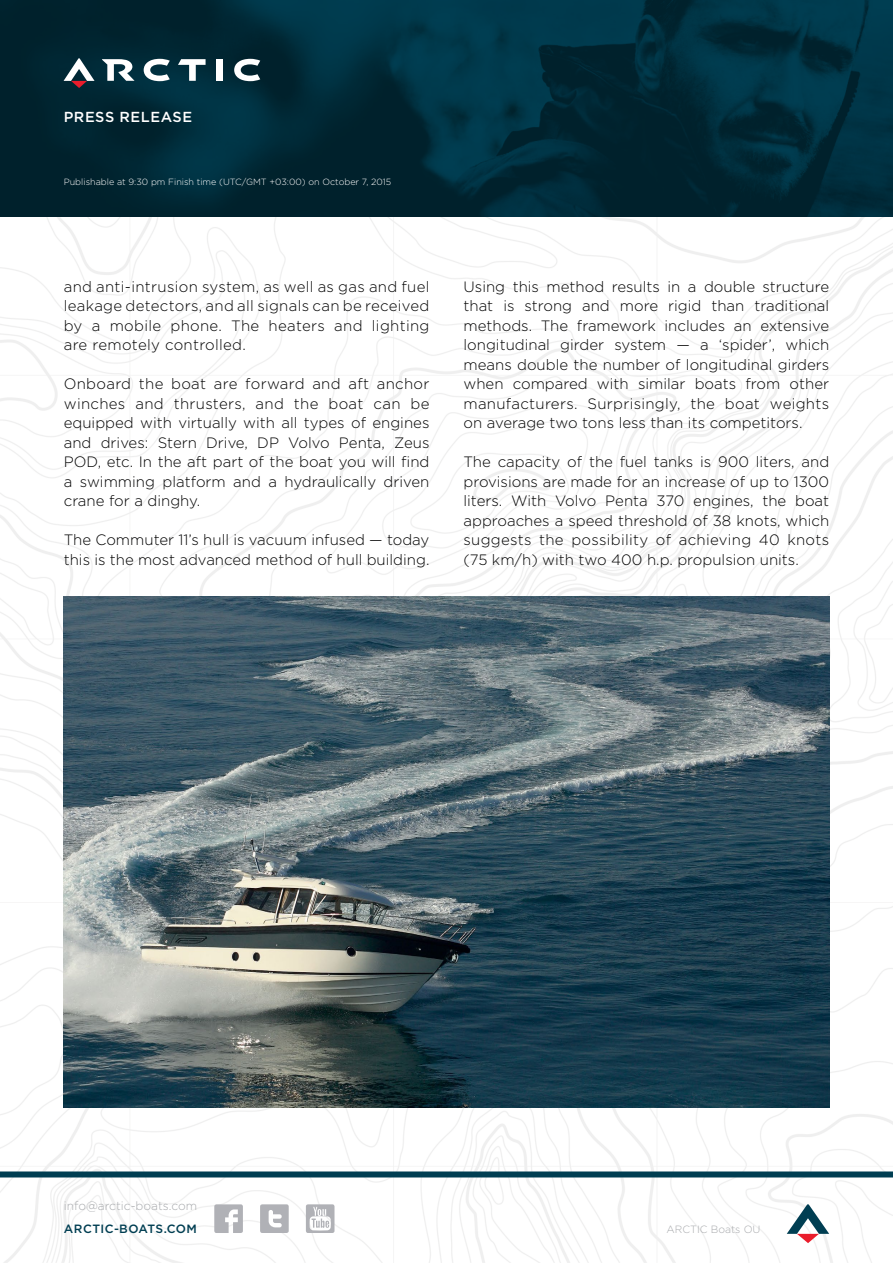
<style>
.page{position:relative;width:893px;height:1263px;background:#fff}
.page>*{position:absolute;margin:0;border:0;box-sizing:border-box;transform-origin:0 0}
.t1{font:300 15px/19.5px "Gotham Pro";color:#000}
.t2{font:300 15px/19.5px "Gotham Pro";letter-spacing:.02em;color:#000;text-align:right}
.t3{font:500 14.55px "Gotham Pro";letter-spacing:.04em;color:#fff}
.t4{font:300 12px "Gotham Pro";color:#a7a9ac}
.t5{font:500 12px "Gotham Pro";letter-spacing:.04em;color:#003e52}
.t6{font:300 10.5px "Gotham Pro";color:#a7a9ac}
.t7{font:300 9px "Gotham Pro";color:#fff}
</style>
<div class="page">
<img style="left:0;top:216px;width:893px;height:1047px">
<div style="left:0;top:1171px;width:893px;height:6px;background:#003e52"></div>
<img style="left:64px;top:596px;width:765px;height:512px">
<svg style="left:787px;top:1204px;width:42px;height:39px"></svg>
<svg style="left:214px;top:1204px;width:29px;height:29px"></svg>
<svg style="left:260px;top:1204px;width:29px;height:29px"></svg>
<svg style="left:306px;top:1204px;width:28px;height:29px"></svg>
<svg style="left:0;top:0;width:893px;height:216px;background:#002b39"></svg>
<svg style="left:144px;top:59px;width:26px;height:22px"></svg>
<svg style="left:234px;top:59px;width:26px;height:22px"></svg>
<div style="left:216px;top:59px;width:7px;height:22px;background:#fff"></div>
<svg style="left:102px;top:59px;width:33px;height:22px"></svg>
<svg style="left:178px;top:59px;width:28px;height:22px"></svg>
<svg style="left:64px;top:58px;width:31px;height:30px"></svg>
<p class="t3" style="left:64px;top:108px;width:130px">PRESS RELEASE</p>
<p class="t7" style="left:64px;top:177px;width:329px">Publishable at 9:30 pm Finish time (UTC/GMT +03:00) on October 7, 2015</p>
<p class="t2" style="left:64px;top:277px;width:367px">and anti-intrusion system, as well as gas and fuel leakage detectors, and all signals can be received lighting</p>
<p class="t2" style="left:64px;top:316px;width:184px;text-align:left">by<br>are remotely controlled.</p>
<p class="t1" style="left:110px;top:316px;width:53px">mobile</p>
<p class="t1" style="left:171px;top:316px;width:53px">phone.</p>
<p class="t1" style="left:231px;top:316px;width:29px">The</p>
<p class="t2" style="left:269px;top:316px;width:58px">heaters</p>
<p class="t1" style="left:334px;top:316px;width:30px">and</p>
<p class="t1" style="left:92px;top:316px;width:10px">a</p>
<p class="t2" style="left:64px;top:374px;width:69px">Onboard</p>
<p class="t1" style="left:139px;top:374px;width:26px">the</p>
<p class="t1" style="left:171px;top:374px;width:37px">boat</p>
<p class="t1" style="left:214px;top:374px;width:25px">are</p>
<p class="t1" style="left:245px;top:374px;width:61px">forward</p>
<p class="t1" style="left:312px;top:374px;width:30px">and</p>
<p class="t1" style="left:348px;top:374px;width:22px">aft</p>
<p class="t1" style="left:377px;top:374px;width:54px">anchor</p>
<p class="t2" style="left:64px;top:394px;width:63px">winches</p>
<p class="t1" style="left:64px;top:413px;width:367px">equipped with virtually with all types of engines</p>
<p class="t1" style="left:394px;top:433px;width:37px">Zeus</p>
<p class="t1" style="left:135px;top:394px;width:30px">and</p>
<p class="t2" style="left:174px;top:394px;width:73px">thrusters,</p>
<p class="t1" style="left:256px;top:394px;width:30px">and</p>
<p class="t1" style="left:294px;top:394px;width:26px">the</p>
<p class="t1" style="left:328px;top:394px;width:37px">boat</p>
<p class="t1" style="left:411px;top:394px;width:20px">be</p>
<p class="t1" style="left:374px;top:394px;width:28px">can</p>
<p class="t1" style="left:64px;top:433px;width:29px">and</p>
<p class="t1" style="left:64px;top:452px;width:367px">POD, etc. In the aft part of the boat you will find</p>
<p class="t1" style="left:384px;top:472px;width:47px">driven</p>
<p class="t1" style="left:101px;top:433px;width:49px">drives:</p>
<p class="t1" style="left:288px;top:433px;width:43px">Volvo</p>
<p class="t1" style="left:158px;top:433px;width:41px">Stern</p>
<p class="t1" style="left:206px;top:433px;width:43px">Drive,</p>
<p class="t1" style="left:257px;top:433px;width:23px">DP</p>
<p class="t1" style="left:339px;top:433px;width:48px">Penta,</p>
<p class="t1" style="left:162px;top:472px;width:65px">platform</p>
<p class="t1" style="left:233px;top:472px;width:29px">and</p>
<p class="t1" style="left:284px;top:472px;width:93px">hydraulically</p>
<p class="t1" style="left:80px;top:472px;width:77px">swimming</p>
<p class="t1" style="left:64px;top:472px;width:138px">a<br>crane for a dinghy.</p>
<p class="t1" style="left:64px;top:530px;width:367px">The Commuter 11 s’ hull is vacuum infused — today this is the most advanced method of hull building.</p>
<p class="t1" style="left:268px;top:472px;width:10px">a</p>
<p class="t1" style="left:463px;top:277px;width:43px">Using</p>
<p class="t1" style="left:513px;top:277px;width:28px">this</p>
<p class="t1" style="left:547px;top:277px;width:59px">method</p>
<p class="t1" style="left:612px;top:277px;width:50px">results</p>
<p class="t1" style="left:667px;top:277px;width:14px">in</p>
<p class="t1" style="left:688px;top:277px;width:10px">a</p>
<p class="t1" style="left:704px;top:277px;width:53px">double</p>
<p class="t1" style="left:763px;top:277px;width:68px">structure</p>
<p class="t1" style="left:463px;top:296px;width:31px">that</p>
<p class="t1" style="left:503px;top:296px;width:13px">is</p>
<p class="t1" style="left:524px;top:296px;width:49px">strong</p>
<p class="t1" style="left:582px;top:296px;width:29px">and</p>
<p class="t1" style="left:620px;top:296px;width:40px">more</p>
<p class="t1" style="left:668px;top:296px;width:35px">rigid</p>
<p class="t1" style="left:711px;top:296px;width:35px">than</p>
<p class="t1" style="left:754px;top:296px;width:76px">traditional</p>
<p class="t1" style="left:463px;top:316px;width:70px">methods.</p>
<p class="t1" style="left:541px;top:316px;width:29px">The</p>
<p class="t1" style="left:577px;top:316px;width:80px">framework</p>
<p class="t1" style="left:665px;top:316px;width:62px">includes</p>
<p class="t1" style="left:734px;top:316px;width:19px">an</p>
<p class="t1" style="left:760px;top:316px;width:70px">extensive</p>
<p class="t1" style="left:463px;top:335px;width:88px">longitudinal</p>
<p class="t1" style="left:463px;top:355px;width:367px">means double the number of longitudinal girders</p>
<p class="t1" style="left:790px;top:374px;width:41px">other</p>
<p class="t1" style="left:560px;top:335px;width:45px">girder</p>
<p class="t1" style="left:719px;top:335px;width:58px">‘spider ,’</p>
<p class="t1" style="left:786px;top:335px;width:45px">which</p>
<p class="t1" style="left:614px;top:335px;width:53px">system</p>
<p class="t1" style="left:700px;top:335px;width:10px">a</p>
<p class="t1" style="left:676px;top:335px;width:15px">—</p>
<p class="t1" style="left:745px;top:374px;width:36px">from</p>
<p class="t1" style="left:463px;top:374px;width:42px">when</p>
<p class="t1" style="left:513px;top:374px;width:76px">compared</p>
<p class="t1" style="left:597px;top:374px;width:33px">with</p>
<p class="t1" style="left:638px;top:374px;width:49px">similar</p>
<p class="t1" style="left:695px;top:374px;width:43px">boats</p>
<p class="t1" style="left:463px;top:394px;width:341px">manufacturers.<br>on average two tons less than its competitors.</p>
<p class="t2" style="left:587px;top:394px;width:95px">Surprisingly,</p>
<p class="t1" style="left:690px;top:394px;width:26px">the</p>
<p class="t1" style="left:725px;top:394px;width:37px">boat</p>
<p class="t2" style="left:770px;top:394px;width:61px">weights</p>
<p class="t1" style="left:567px;top:452px;width:17px">of</p>
<p class="t1" style="left:620px;top:452px;width:29px">fuel</p>
<p class="t1" style="left:463px;top:452px;width:29px">The</p>
<p class="t1" style="left:463px;top:472px;width:367px">provisions are made for an increase of up to 1300</p>
<p class="t1" style="left:795px;top:491px;width:36px">boat</p>
<p class="t1" style="left:589px;top:452px;width:25px">the</p>
<p class="t1" style="left:654px;top:452px;width:41px">tanks</p>
<p class="t1" style="left:756px;top:452px;width:40px">liters,</p>
<p class="t1" style="left:801px;top:452px;width:29px">and</p>
<p class="t1" style="left:718px;top:452px;width:32px">900</p>
<p class="t1" style="left:498px;top:452px;width:64px">capacity</p>
<p class="t1" style="left:700px;top:452px;width:13px">is</p>
<p class="t1" style="left:463px;top:491px;width:40px">liters.</p>
<p class="t1" style="left:463px;top:511px;width:367px">approaches a speed threshold of 38 knots, which</p>
<p class="t1" style="left:787px;top:530px;width:43px">knots</p>
<p class="t1" style="left:511px;top:491px;width:37px">With</p>
<p class="t1" style="left:555px;top:491px;width:43px">Volvo</p>
<p class="t1" style="left:762px;top:491px;width:25px">the</p>
<p class="t1" style="left:657px;top:491px;width:29px">370</p>
<p class="t1" style="left:693px;top:491px;width:62px">engines,</p>
<p class="t1" style="left:605px;top:491px;width:44px">Penta</p>
<p class="t1" style="left:656px;top:530px;width:17px">of</p>
<p class="t1" style="left:539px;top:530px;width:26px">the</p>
<p class="t2" style="left:571px;top:530px;width:78px">possibility</p>
<p class="t2" style="left:679px;top:530px;width:74px">achieving</p>
<p class="t1" style="left:759px;top:530px;width:22px">40</p>
<p class="t1" style="left:463px;top:530px;width:337px">suggests<br>(75 km h/ ) with two 400 h p. . propulsion units.</p>
<p class="t4" style="left:64px;top:1199px;width:135px">info@arctic-boats.com</p>
<p class="t5" style="left:64px;top:1222px;width:135px">ARCTIC-BOATS.COM</p>
<p class="t6" style="left:666px;top:1223px;width:96px">ARCTIC Boats OU</p>
</div>
